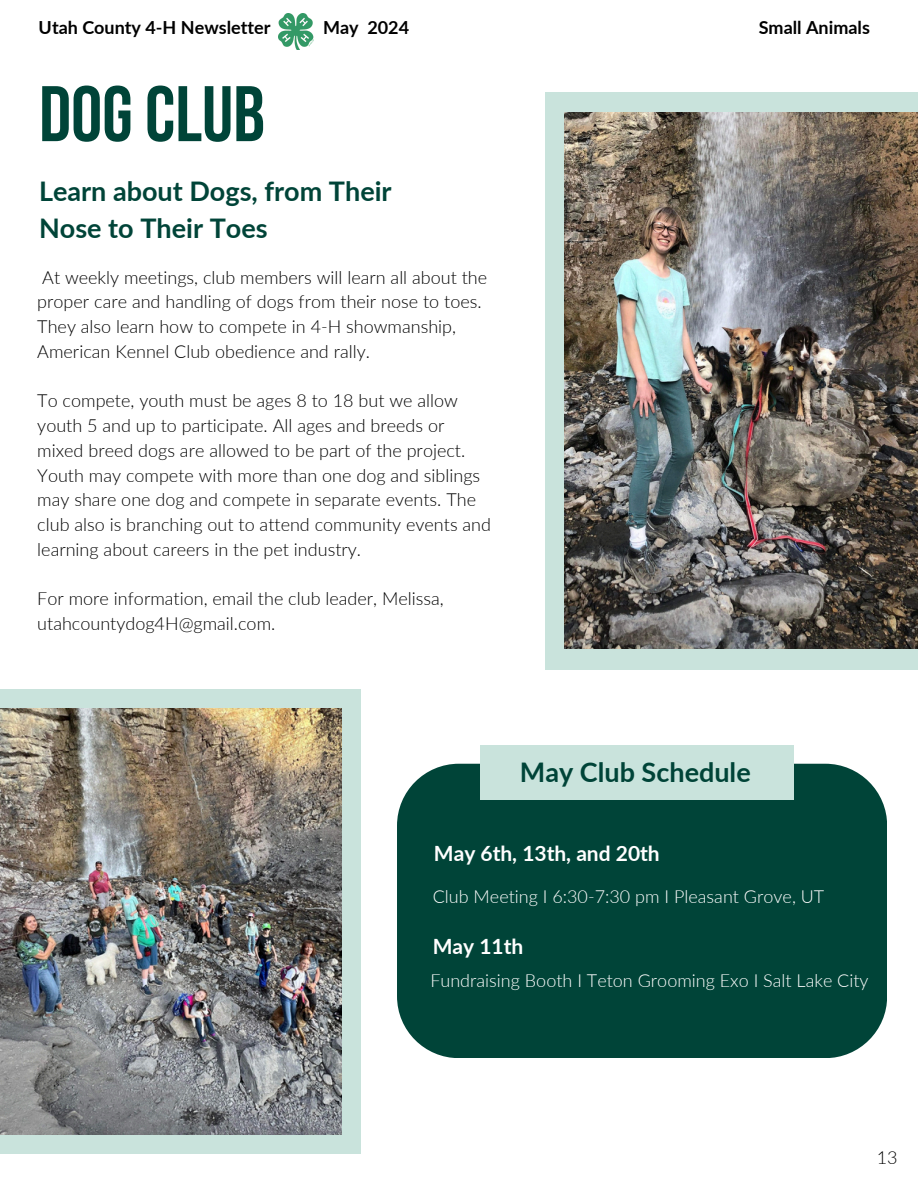
<style>
.page{position:relative;width:918px;height:1188px;background:#fff}
.page>*{position:absolute;margin:0;border:0;box-sizing:border-box;transform-origin:0 0}
.t1{font:700 78.6px "Bebas Neue";color:#004438}
.t2{font:700 27px/37.2px "Lato";color:#004438}
.t3{font:700 21px "Lato";color:#fff}
.t4{font:300 18px/24.8px "Lato";color:#000}
.t5{font:300 18px "Lato";color:#fff}
.t6{font:700 18px "Lato";color:#000}
</style>
<div class="page">
<img style="left:278px;top:14px;width:35px;height:36px">
<div style="left:545px;top:92px;width:373px;height:577px;background:#c9e3dc"></div>
<img style="left:564px;top:113px;width:354px;height:535px">
<div style="left:0;top:689px;width:361px;height:464px;background:#c9e3dc"></div>
<img style="left:0;top:708px;width:342px;height:426px">
<div style="left:397px;top:764px;width:490px;height:294px;background:#004438;border-radius:62px"></div>
<div style="left:480px;top:746px;width:313px;height:54px;background:#c9e3dc"></div>
<p class="t6" style="left:39px;top:16px;width:233px">Utah County 4-H Newsletter</p>
<p class="t6" style="left:323px;top:16px;width:88px">May 2024</p>
<p class="t6" style="left:759px;top:16px;width:113px">Small Animals</p>
<h1 class="t1" style="left:39px;top:82px;width:228px">DOG CLUB</h1>
<p class="t2" style="left:39px;top:172px;width:354px">Learn about Dogs, from Their<br>Nose to Their Toes</p>
<h2 class="t4" style="left:37px;top:264px;width:451px">At weekly meetings, club members will learn all about the proper care and handling of dogs from their nose to toes.<br>They also learn how to compete in 4-H showmanship, American Kennel Club obedience and rally.</h2>
<p class="t4" style="left:37px;top:388px;width:455px">To compete, youth must be ages 8 to 18 but we allow youth 5 and up to participate. All ages and breeds or mixed breed dogs are allowed to be part of the project.<br>Youth may compete with more than one dog and siblings may share one dog and compete in separate events. The club also is branching out to attend community events and learning about careers in the pet industry.</p>
<p class="t4" style="left:37px;top:586px;width:408px">For more information, email the club leader, Melissa, utahcountydog4H@gmail.com.</p>
<h2 class="t2" style="left:520px;top:753px;width:232px">May Club Schedule</h2>
<h3 class="t3" style="left:434px;top:840px;width:227px">May 6th, 13th, and 20th</h3>
<p class="t5" style="left:433px;top:885px;width:393px">Club Meeting I 6:30-7:30 pm I Pleasant Grove, UT</p>
<h4 class="t3" style="left:433px;top:933px;width:92px">May 11th</h4>
<p class="t5" style="left:430px;top:969px;width:440px">Fundraising Booth I Teton Grooming Exo I Salt Lake City</p>
<p class="t4" style="left:877px;top:1144px;width:22px">13</p>
</div>
